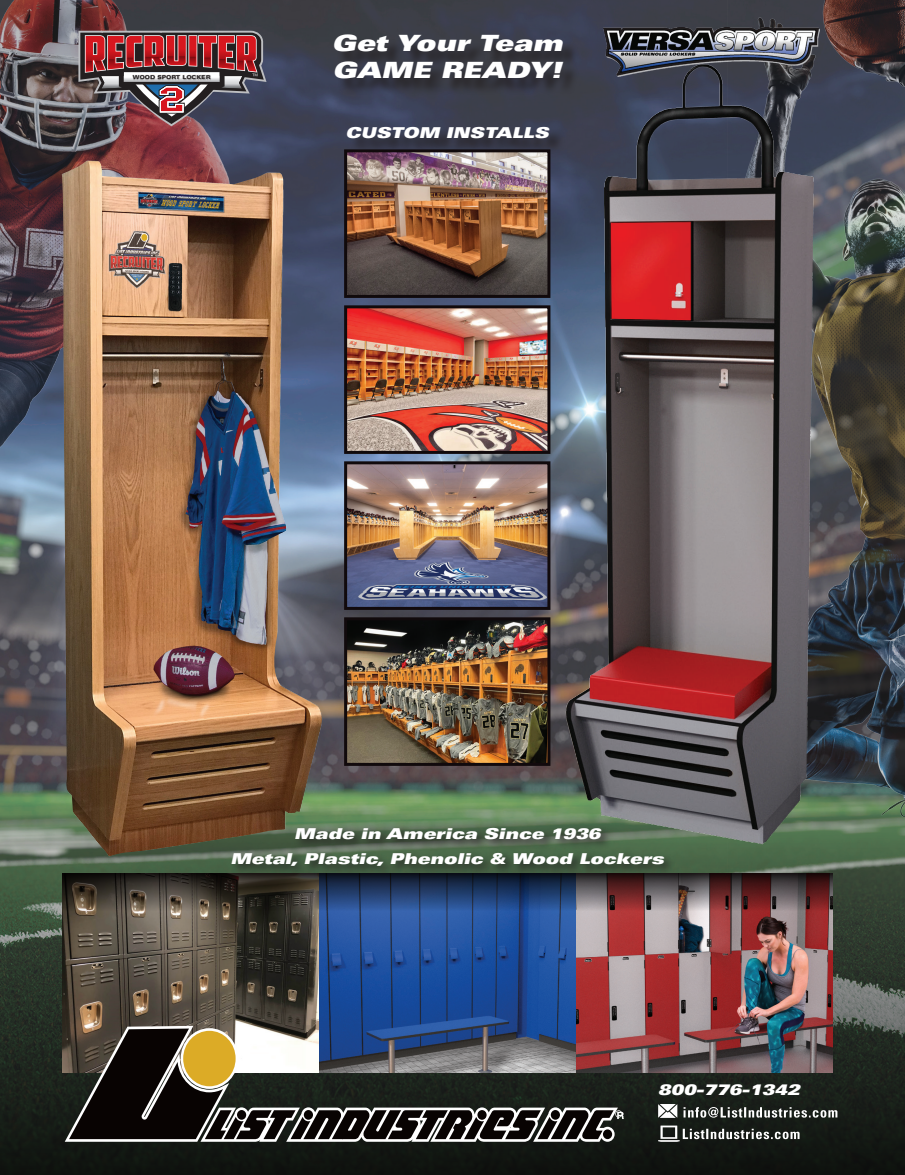
<style>
.page{position:relative;width:905px;height:1175px;background:#fff}
.page>*{position:absolute;margin:0;border:0;box-sizing:border-box;transform-origin:0 0}
.t1{font:italic 900 expanded 22.35px/26.8px "Univers";color:#fff}
.t2{font:italic 900 expanded 15px "Univers";color:#fff}
.t3{font:900 expanded 5.4px "Univers";letter-spacing:.005em;color:#231f20}
</style>
<div class="page">
<img style="left:0;top:0;width:727px;height:775px">
<img style="left:727px;top:0;width:177px;height:775px">
<img style="left:0;top:0;width:229px;height:652px">
<svg style="left:0;top:775px;width:904px;height:399px;background:#333f32"></svg>
<div style="left:337px;top:37px;width:242px;height:58px;background:#231f20;opacity:.75"></div>
<img style="left:348px;top:153px;width:198px;height:141px">
<div style="left:344px;top:149px;width:206px;height:149px;border:3px solid #110a0c"></div>
<img style="left:348px;top:309px;width:198px;height:141px">
<div style="left:344px;top:305px;width:206px;height:149px;border:3px solid #110a0c"></div>
<img style="left:348px;top:465px;width:198px;height:141px">
<div style="left:344px;top:461px;width:206px;height:149px;border:3px solid #110a0c"></div>
<img style="left:348px;top:621px;width:198px;height:141px">
<div style="left:344px;top:617px;width:206px;height:149px;border:3px solid #110a0c"></div>
<img style="left:62px;top:160px;width:261px;height:696px">
<svg style="left:683px;top:1107px;width:154px;height:10px"></svg>
<svg style="left:658px;top:1104px;width:19px;height:13px"></svg>
<svg style="left:658px;top:1125px;width:141px;height:16px;background:#4f534f"></svg>
<img style="left:62px;top:910px;width:770px;height:162px">
<svg style="left:62px;top:873px;width:770px;height:37px;background:#3e3b47"></svg>
<div style="left:229px;top:849px;width:446px;height:28px;background:#231f20;opacity:.75"></div>
<div style="left:293px;top:824px;width:320px;height:27px;background:#231f20;opacity:.75"></div>
<img style="left:550px;top:59px;width:275px;height:796px">
<svg style="left:76px;top:29px;width:192px;height:99px;background:#7c535b"></svg>
<div style="left:350px;top:129px;width:215px;height:25px;background:#231f20;opacity:.75"></div>
<svg style="left:65px;top:1025px;width:559px;height:116px;background:#514e4c"></svg>
<img style="left:603px;top:27px;width:216px;height:49px">
<p class="t3" style="left:133px;top:74px;width:79px">WOOD SPORT LOCKER</p>
<h1 class="t1" style="left:332px;top:30px;width:232px">Get Your Team<br>GAME READY!</h1>
<p class="t2" style="left:345px;top:123px;width:205px">CUSTOM INSTALLS</p>
<p class="t2" style="left:294px;top:824px;width:308px">Made in America Since 1936</p>
<p class="t2" style="left:230px;top:849px;width:435px">Metal, Plastic, Phenolic &amp; Wood Lockers</p>
<p class="t2" style="left:658px;top:1081px;width:143px">800-776-1342</p>
</div>
